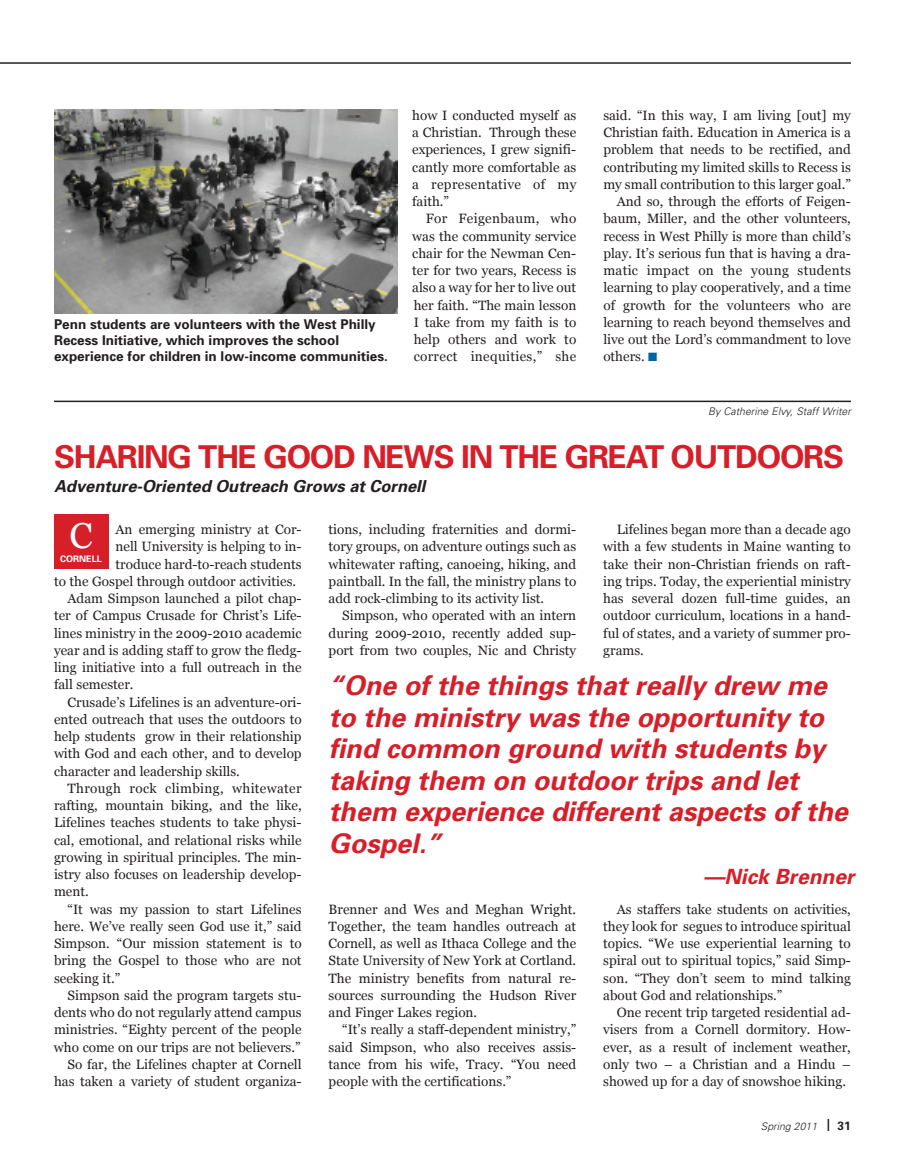
<style>
.page{position:relative;width:905px;height:1175px;background:#fff}
.page>*{position:absolute;margin:0;border:0;box-sizing:border-box;transform-origin:0 0}
.t1{font:36px "Georgia";color:#fff}
.t2{font:700 31.5px "Univers";letter-spacing:-.04em;color:#d71f29}
.t3{font:italic 700 27px/31.5px "Univers";color:#d71f29}
.t4{font:italic 700 21px "Univers";color:#d71f29}
.t5{font:italic 700 16.5px "Univers";color:#231f20}
.t6{font:13.5px/17.2px "Georgia";color:#231f20;text-align:justify}
.t7{font:700 13.5px/15.8px "Univers";color:#231f20}
.t8{font:13.5px "Georgia";letter-spacing:.025em;color:#231f20}
.t9{font:italic 300 10.5px "Univers";color:#231f20}
.t10{font:700 9px "Univers";color:#fff}
.s1{color:#0065a4}
.s2{font-weight:700;font-style:normal;font-size:12px}
</style>
<div class="page">
<hr style="left:0;top:62px;width:850px;height:2px;background:#231f20">
<hr style="left:54px;top:400px;width:796px;height:2px;background:#231f20">
<div style="left:54px;top:514px;width:54px;height:54px;background:#d71f29"></div>
<img style="left:54px;top:110px;width:343px;height:204px">
<p class="t7" style="left:54px;top:318px;width:335px">Penn students are volunteers with the West Philly<br>Recess Initiative, which improves the school experience for children in low-income communities.</p>
<p class="t6" style="left:412px;top:106px;width:165px">how I conducted myself as a Christian. Through these experiences, I grew signifi&shy;cantly more comfortable as a representative of my faith.”</p>
<p class="t6" style="left:412px;top:210px;width:165px;text-indent:14px">For Feigenbaum, who was the community service chair for the Newman Cen&shy;ter for two years, Recess is also a way for her to live out her faith. “The main lesson I take from my faith is to help others and work to correct inequities,” she</p>
<p class="t6" style="left:603px;top:106px;width:249px">said. “In this way, I am living [out] my</p>
<p class="t6" style="left:603px;top:124px;width:249px">Christian faith. Education in America is a</p>
<p class="t6" style="left:603px;top:141px;width:249px">problem that needs to be rectified, and</p>
<p class="t6" style="left:603px;top:158px;width:249px">contributing my limited skills to Recess is</p>
<p class="t6" style="left:603px;top:175px;width:249px">my small contribution to this larger goal.”</p>
<p class="t6" style="left:617px;top:193px;width:235px">And so, through the efforts of Feigen-</p>
<p class="t6" style="left:603px;top:210px;width:249px">baum, Miller, and the other volunteers,</p>
<p class="t6" style="left:603px;top:227px;width:249px">recess in West Philly is more than child’s</p>
<p class="t6" style="left:603px;top:244px;width:249px">play. It’s serious fun that is having a dra-</p>
<p class="t8" style="left:603px;top:263px;width:249px">matic impact on the young students</p>
<p class="t6" style="left:603px;top:279px;width:249px">learning to play cooperatively, and a time</p>
<p class="t6" style="left:603px;top:296px;width:249px">of growth for the volunteers who are</p>
<p class="t6" style="left:603px;top:313px;width:249px">learning to reach beyond themselves and</p>
<p class="t6" style="left:603px;top:331px;width:249px">live out the Lord’s commandment to love</p>
<p class="t6" style="left:603px;top:348px;width:56px">others. <span class="s1">■</span></p>
<p class="t9" style="left:708px;top:407px;width:144px">By Catherine Elvy, Staff Writer</p>
<h2 class="t2" style="left:54px;top:445px;width:791px">SHARING THE GOOD NEWS IN THE GREAT OUTDOORS</h2>
<p class="t5" style="left:54px;top:480px;width:373px">Adventure-Oriented Outreach Grows at Cornell</p>
<h1 class="t1" style="left:69px;top:514px;width:25px">C</h1>
<p class="t10" style="left:60px;top:555px;width:43px">CORNELL</p>
<p class="t6" style="left:116px;top:520px;width:187px">An emerging ministry at Cor-</p>
<p class="t6" style="left:116px;top:538px;width:187px">nell University is helping to in-</p>
<p class="t6" style="left:116px;top:555px;width:187px">troduce hard-to-reach students</p>
<p class="t6" style="left:54px;top:572px;width:244px">to the Gospel through outdoor activities.</p>
<p class="t6" style="left:68px;top:589px;width:235px">Adam Simpson launched a pilot chap-</p>
<p class="t6" style="left:54px;top:607px;width:249px">ter of Campus Crusade for Christ’s Life-</p>
<p class="t6" style="left:54px;top:624px;width:249px">lines ministry in the 2009-2010 academic</p>
<p class="t6" style="left:54px;top:641px;width:249px">year and is adding staff to grow the fledg-</p>
<p class="t6" style="left:54px;top:658px;width:249px">ling initiative into a full outreach in the</p>
<p class="t6" style="left:54px;top:676px;width:81px">fall semester.</p>
<p class="t6" style="left:68px;top:693px;width:235px">Crusade’s Lifelines is an adventure-ori-</p>
<p class="t6" style="left:54px;top:710px;width:249px">ented outreach that uses the outdoors to</p>
<p class="t6" style="left:54px;top:727px;width:249px">help students grow in their relationship</p>
<p class="t6" style="left:54px;top:745px;width:249px">with God and each other, and to develop</p>
<p class="t6" style="left:54px;top:762px;width:187px">character and leadership skills.</p>
<p class="t8" style="left:67px;top:780px;width:236px">Through rock climbing, whitewater</p>
<p class="t6" style="left:54px;top:796px;width:249px">rafting, mountain biking, and the like,</p>
<p class="t6" style="left:54px;top:814px;width:249px">Lifelines teaches students to take physi-</p>
<p class="t6" style="left:54px;top:831px;width:249px">cal, emotional, and relational risks while</p>
<p class="t6" style="left:54px;top:848px;width:249px">growing in spiritual principles. The min-</p>
<p class="t6" style="left:54px;top:865px;width:249px">istry also focuses on leadership develop-</p>
<p class="t6" style="left:54px;top:883px;width:36px">ment.</p>
<p class="t6" style="left:67px;top:900px;width:235px">“It was my passion to start Lifelines</p>
<p class="t6" style="left:54px;top:917px;width:249px">here. We’ve really seen God use it,” said</p>
<p class="t6" style="left:54px;top:934px;width:249px">Simpson. “Our mission statement is to</p>
<p class="t6" style="left:54px;top:952px;width:249px">bring the Gospel to those who are not</p>
<p class="t6" style="left:54px;top:969px;width:68px">seeking it.”</p>
<p class="t6" style="left:67px;top:986px;width:235px">Simpson said the program targets stu-</p>
<p class="t6" style="left:54px;top:1003px;width:249px">dents who do not regularly attend campus</p>
<p class="t6" style="left:54px;top:1021px;width:249px">ministries. “Eighty percent of the people</p>
<p class="t6" style="left:54px;top:1038px;width:248px">who come on our trips are not believers.”</p>
<p class="t6" style="left:67px;top:1055px;width:236px">So far, the Lifelines chapter at Cornell</p>
<p class="t6" style="left:54px;top:1072px;width:249px">has taken a variety of student organiza-</p>
<p class="t6" style="left:328px;top:520px;width:249px">tions, including fraternities and dormi&shy;tory groups, on adventure outings such as whitewater rafting, canoeing, hiking, and paintball. In the fall, the ministry plans to add rock-climbing to its activity list.</p>
<p class="t6" style="left:328px;top:607px;width:249px;text-indent:13px">Simpson, who operated with an intern during 2009-2010, recently added sup&shy;port from two couples, Nic and Christy</p>
<p class="t6" style="left:603px;top:520px;width:249px;text-indent:14px">Lifelines began more than a decade ago with a few students in Maine wanting to take their non-Christian friends on raft&shy;ing trips. Today, the experiential ministry has several dozen full-time guides, an outdoor curriculum, locations in a hand&shy;ful of states, and a variety of summer pro&shy;grams.</p>
<h3 class="t3" style="left:328px;top:672px;width:520px">“One of the things that really drew me to the ministry was the opportunity to find common ground with students by taking them on outdoor trips and let them experience different aspects of the<br>Gospel.”</h3>
<h3 class="t4" style="left:703px;top:869px;width:152px">—Nick Brenner</h3>
<p class="t6" style="left:328px;top:900px;width:249px">Brenner and Wes and Meghan Wright.<br>Together, the team handles outreach at Cornell, as well as Ithaca College and the State University of New York at Cortland.<br>The ministry benefits from natural re&shy;sources surrounding the Hudson River and Finger Lakes region.</p>
<p class="t6" style="left:328px;top:1021px;width:249px;text-indent:14px">“It’s really a staff-dependent ministry,” said Simpson, who also receives assis&shy;tance from his wife, Tracy. “You need people with the certifications.”</p>
<p class="t6" style="left:603px;top:900px;width:249px;text-indent:14px">As staffers take students on activities, they look for segues to introduce spiritual topics. “We use experiential learning to spiral out to spiritual topics,” said Simp&shy;son. “They don’t seem to mind talking about God and relationships.”</p>
<p class="t6" style="left:603px;top:1003px;width:249px;text-indent:13px">One recent trip targeted residential ad&shy;visers from a Cornell dormitory. How&shy;ever, as a result of inclement weather, only two – a Christian and a Hindu – showed up for a day of snowshoe hiking.</p>
<p class="t9" style="left:761px;top:1122px;width:91px">Spring 2011 <span class="s2">| 31</span></p>
</div>
